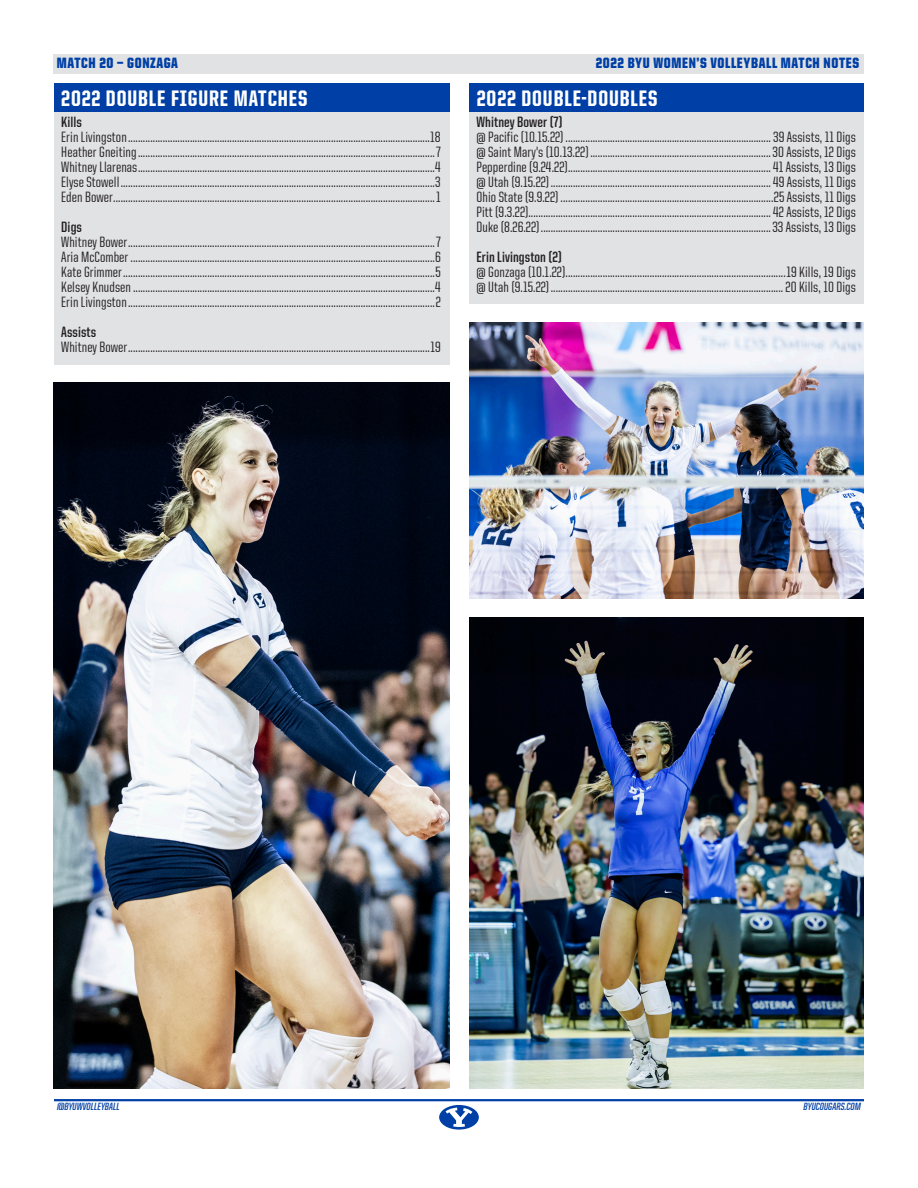
<style>
.page{position:relative;width:918px;height:1188px;background:#fff}
.page>*{position:absolute;margin:0;border:0;box-sizing:border-box;transform-origin:0 0}
.t1{font:800 22.5px "United Sans Cond";letter-spacing:.04em;color:#fff}
.t2{font:500 15px "United Sans Cond";letter-spacing:.005em;color:#231f20}
.t3{font:900 15px "United Sans Cond";letter-spacing:.04em;color:#0040a6}
.t4{font:700 15px "United Sans Cond";letter-spacing:.005em;color:#231f20}
.t5{font:700 10.5px "United Italic Cond";color:#0040a6}
</style>
<div class="page">
<hr style="left:54px;top:1099px;width:810px;height:2px;background:#0040a6">
<svg style="left:439px;top:1105px;width:40px;height:25px"></svg>
<div style="left:54px;top:54px;width:810px;height:19px;background:#e1e2e4"></div>
<div style="left:469px;top:84px;width:395px;height:28px;background:#0040a6"></div>
<div style="left:469px;top:112px;width:395px;height:192px;background:#e1e2e4"></div>
<div style="left:54px;top:84px;width:396px;height:28px;background:#0040a6"></div>
<div style="left:54px;top:112px;width:395px;height:252px;background:#e1e2e4"></div>
<img style="left:54px;top:382px;width:395px;height:707px">
<img style="left:469px;top:322px;width:395px;height:276px">
<img style="left:469px;top:617px;width:395px;height:471px">
<p class="t3" style="left:57px;top:55px;width:123px">MATCH 20 — GONZAGA</p>
<p class="t3" style="left:596px;top:55px;width:265px">2022 BYU WOMEN’S VOLLEYBALL MATCH NOTES</p>
<p class="t1" style="left:477px;top:86px;width:182px">2022 DOUBLE-DOUBLES</p>
<p class="t4" style="left:477px;top:114px;width:88px">Whitney Bower (7)</p>
<p class="t2" style="left:477px;top:129px;width:381px">@ Pacific (10.15.22) ...................................................................................39 Assists, 11 Digs</p>
<p class="t2" style="left:477px;top:144px;width:381px">@ Saint Mary's (10.13.22).........................................................................30 Assists, 12 Digs</p>
<p class="t2" style="left:477px;top:159px;width:381px">Pepperdine (9.24.22)..................................................................................41 Assists, 13 Digs</p>
<p class="t2" style="left:477px;top:174px;width:381px">@ Utah (9.15.22).........................................................................................49 Assists, 11 Digs</p>
<p class="t2" style="left:477px;top:189px;width:381px">Ohio State (9.9.22) ......................................................................................25 Assists, 11 Digs</p>
<p class="t2" style="left:477px;top:204px;width:381px">Pitt (9.3.22)..................................................................................................42 Assists, 12 Digs</p>
<p class="t2" style="left:477px;top:219px;width:381px">Duke (8.26.22).............................................................................................33 Assists, 13 Digs</p>
<p class="t4" style="left:477px;top:249px;width:87px">Erin Livingston (2)</p>
<p class="t2" style="left:477px;top:264px;width:381px">@ Gonzaga (10.1.22).........................................................................................19 Kills, 19 Digs</p>
<p class="t2" style="left:477px;top:279px;width:381px">@ Utah (9.15.22)..............................................................................................20 Kills, 10 Digs</p>
<p class="t1" style="left:61px;top:86px;width:248px">2022 DOUBLE FIGURE MATCHES</p>
<p class="t4" style="left:61px;top:114px;width:22px">Kills</p>
<p class="t2" style="left:61px;top:129px;width:381px">Erin Livingston..........................................................................................................................18</p>
<p class="t2" style="left:61px;top:144px;width:381px">Heather Gneiting........................................................................................................................7</p>
<p class="t2" style="left:61px;top:159px;width:381px">Whitney Llarenas........................................................................................................................4</p>
<p class="t2" style="left:61px;top:174px;width:381px">Elyse Stowell...............................................................................................................................3</p>
<p class="t2" style="left:61px;top:189px;width:381px">Eden Bower..................................................................................................................................1</p>
<p class="t4" style="left:61px;top:219px;width:22px">Digs</p>
<p class="t2" style="left:61px;top:234px;width:381px">Whitney Bower............................................................................................................................7</p>
<p class="t2" style="left:61px;top:249px;width:381px">Aria McComber ...........................................................................................................................6</p>
<p class="t2" style="left:61px;top:264px;width:381px">Kate Grimmer..............................................................................................................................5</p>
<p class="t2" style="left:61px;top:279px;width:381px">Kelsey Knudsen..........................................................................................................................4</p>
<p class="t2" style="left:61px;top:294px;width:381px">Erin Livingston............................................................................................................................2</p>
<p class="t4" style="left:61px;top:324px;width:36px">Assists</p>
<p class="t2" style="left:61px;top:339px;width:381px">Whitney Bower..........................................................................................................................19</p>
<p class="t5" style="left:57px;top:1101px;width:64px">@BYUWVOLLEYBALL</p>
<p class="t5" style="left:803px;top:1101px;width:59px">BYUCOUGARS.COM</p>
</div>
